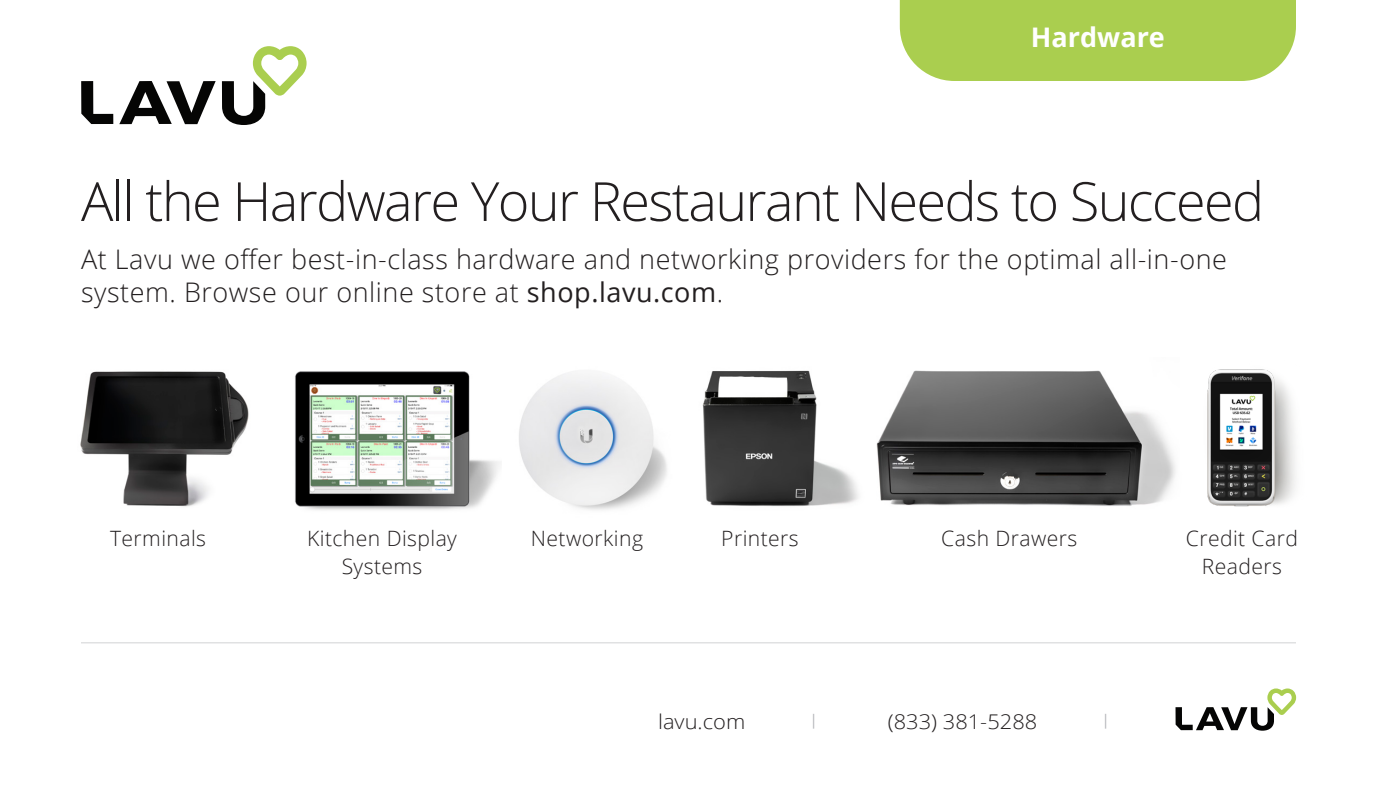
<style>
.page{position:relative;width:1377px;height:810px;background:#fff}
.page>*{position:absolute;margin:0;border:0;box-sizing:border-box;transform-origin:0 0}
.t1{font:300 54px "Open Sans";letter-spacing:-.03em;color:#231f20}
.t2{font:300 27px/33.8px "Open Sans";letter-spacing:.02em;color:#231f20}
.t3{font:700 27px "Open Sans";color:#fff}
.t4{font:300 21.15px/27.4px "Open Sans";letter-spacing:.02em;color:#231f20;text-align:center}
.t5{font:300 20.25px "Open Sans";color:#231f20;scale:1.08 1}
.t6{font:300 14.62px "Open Sans";color:#b2b3b7;scale:1.5 1}
.s1{font-weight:400}
</style>
<div class="page">
<div style="left:900px;top:0;width:396px;height:81px;background:#aace4f"></div>
<img style="left:876px;top:370px;width:300px;height:136px">
<img style="left:702px;top:370px;width:157px;height:137px">
<img style="left:80px;top:371px;width:169px;height:136px">
<img style="left:295px;top:371px;width:205px;height:139px">
<img style="left:519px;top:373px;width:148px;height:137px">
<svg style="left:119px;top:81px;width:97px;height:43px"></svg>
<svg style="left:81px;top:81px;width:32px;height:43px"></svg>
<svg style="left:222px;top:46px;width:85px;height:79px"></svg>
<hr style="left:81px;top:642px;width:1215px;height:1px;background:#d1d2d4">
<img style="left:1207px;top:369px;width:89px;height:138px">
<svg style="left:1176px;top:688px;width:120px;height:43px"></svg>
<p class="t3" style="left:1031px;top:18px;width:135px">Hardware</p>
<p class="t1" style="left:81px;top:164px;width:1185px">All the Hardware Your Restaurant Needs to Succeed</p>
<p class="t2" style="left:81px;top:241px;width:1147px">At Lavu we offer best-in-class hardware and networking providers for the optimal all-in-one system. Browse our online store at <span class="s1">shop.lavu.com</span>.</p>
<p class="t4" style="left:110px;top:524px;width:97px">Terminals</p>
<p class="t4" style="left:307px;top:524px;width:151px">Kitchen Display<br>Systems</p>
<p class="t4" style="left:721px;top:524px;width:79px">Printers</p>
<p class="t4" style="left:941px;top:524px;width:138px">Cash Drawers</p>
<p class="t4" style="left:1186px;top:524px;width:114px">Credit Card<br>Readers</p>
<p class="t4" style="left:531px;top:524px;width:114px">Networking</p>
<p class="t5" style="left:658px;top:708px;width:82px">lavu.com</p>
<p class="t6" style="left:808px;top:710px;width:9px">|</p>
<p class="t5" style="left:888px;top:708px;width:140px">(833) 381-5288</p>
<p class="t6" style="left:1100px;top:710px;width:9px">|</p>
</div>
